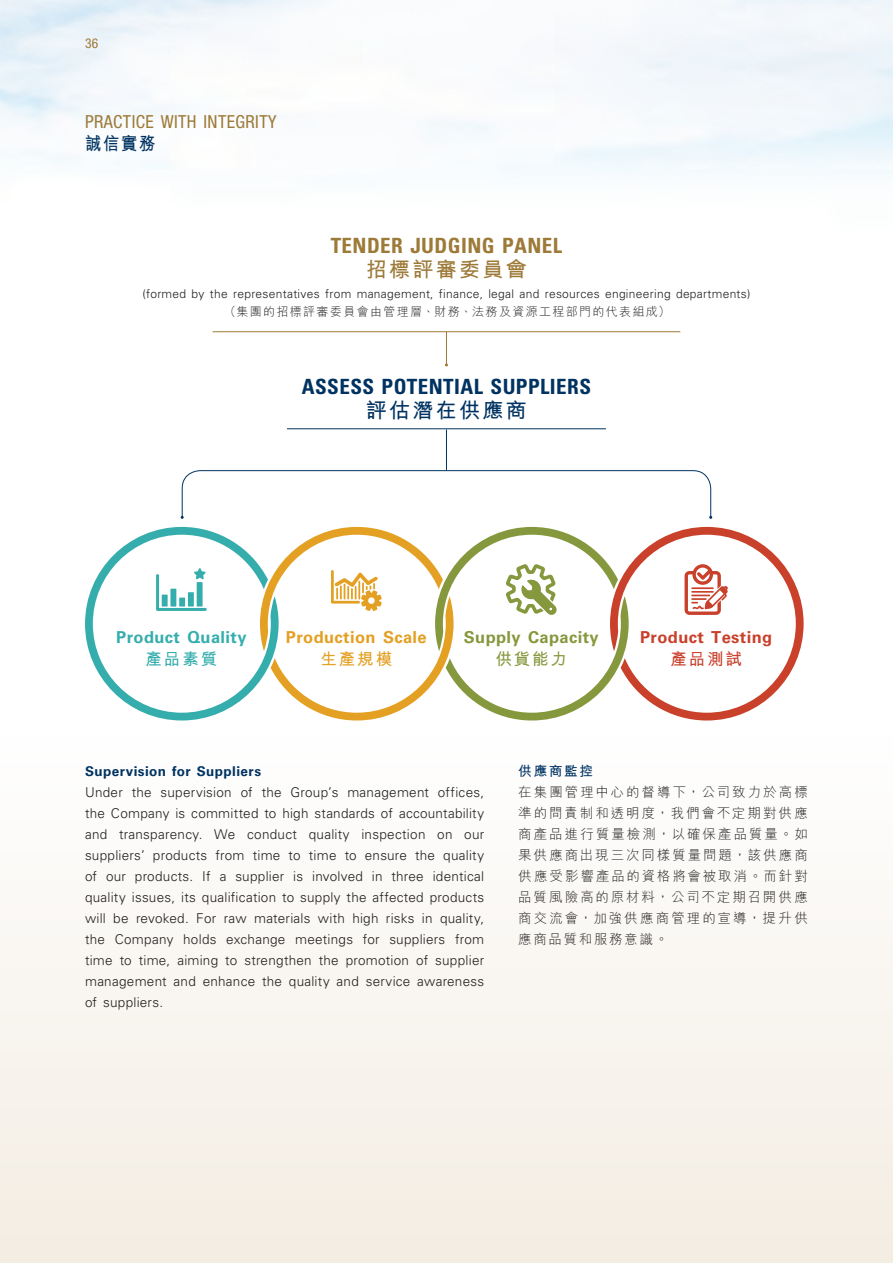
<style>
.page{position:relative;width:893px;height:1263px;background:#fff}
.page>*{position:absolute;margin:0;border:0;box-sizing:border-box;transform-origin:0 0}
.t1{font:700 condensed 21px "Univers LT Std";letter-spacing:.02em;color:#003361}
.t2{font:700 condensed 21px "Univers LT Std";letter-spacing:.02em;color:#9d7a38}
.t3{font:700 21px "M Hei HK";letter-spacing:.11em;color:#9d7a38}
.t4{font:700 21px "M Hei HK";letter-spacing:.11em;color:#003361}
.t5{font:condensed 18px "Helvetica Neue LT Std";letter-spacing:.02em;color:#9d7a38}
.t6{font:700 18px "M Hei HK";color:#003361;scale:.9 1}
.t7{font:700 16.5px "Univers LT Std";letter-spacing:.025em;color:#e3a023}
.t8{font:700 16.5px "Univers LT Std";letter-spacing:.025em;color:#36adad}
.t9{font:700 16.5px "Univers LT Std";letter-spacing:.025em;color:#86983e}
.t10{font:700 16.5px "Univers LT Std";letter-spacing:.025em;color:#c9402b}
.t11{font:700 16.5px "M Hei HK";color:#36adad}
.t12{font:700 16.5px "M Hei HK";color:#e3a023}
.t13{font:700 16.5px "M Hei HK";color:#86983e}
.t14{font:700 16.5px "M Hei HK";color:#c9402b}
._01_Body_Text{font:300 13.5px/21px "Univers LT Std";letter-spacing:.015em;color:#231f20;text-align:justify}
._01_Body_Text-2{font:300 13.5px/21px "M Hei HK";letter-spacing:.145em;color:#231f20;text-align:justify}
._04___H2{font:700 13.5px "Univers LT Std";letter-spacing:.03em;color:#003361}
._04___H2-2{font:700 13.5px "M Hei HK";letter-spacing:.135em;color:#003361}
.t15{font:condensed 13.5px "Helvetica Neue LT Std";color:#9d7a38}
.t16{font:300 12px "Univers LT Std";letter-spacing:.025em;color:#231f20}
.t17{font:300 12px "M Hei HK";letter-spacing:.115em;color:#231f20}
</style>
<div class="page">
<div style="left:0;top:736px;width:893px;height:527px;background:linear-gradient(to right,#f9f5f0,#f9f5f0)"></div>
<svg style="left:85px;top:527px;width:719px;height:193px"></svg>
<hr style="left:446px;top:332px;width:1px;height:33px;background:#9d7a38">
<hr style="left:446px;top:429px;width:1px;height:42px;background:#003361">
<svg style="left:181px;top:470px;width:531px;height:49px"></svg>
<hr style="left:213px;top:331px;width:467px;height:1px;background:#9d7a38">
<hr style="left:287px;top:428px;width:319px;height:1px;background:#003361">
<p class="t15" style="left:85px;top:35px;width:15px">36</p>
<h2 class="t5" style="left:85px;top:111px;width:193px">PRACTICE WITH INTEGRITY</h2>
<h2 class="t6" style="left:85px;top:130px;width:79px">誠信實務</h2>
<p class="t2" style="left:331px;top:232px;width:233px">TENDER JUDGING PANEL</p>
<p class="t3" style="left:366px;top:254px;width:162px">招標評審委員會</p>
<p class="t16" style="left:142px;top:286px;width:610px">(formed by the representatives from management, finance, legal and resources engineering departments)</p>
<p class="t17" style="left:224px;top:305px;width:447px">（集團的招標評審委員會由管理層、財務、法務及資源工程部門的代表組成）</p>
<p class="t1" style="left:302px;top:374px;width:291px">ASSESS POTENTIAL SUPPLIERS</p>
<p class="t4" style="left:366px;top:395px;width:162px">評估潛在供應商</p>
<p class="t8" style="left:116px;top:627px;width:132px">Product Quality</p>
<p class="t11" style="left:146px;top:647px;width:73px">產品素質</p>
<p class="t7" style="left:286px;top:627px;width:142px">Production Scale</p>
<p class="t12" style="left:320px;top:647px;width:73px">生產規模</p>
<p class="t9" style="left:464px;top:627px;width:136px">Supply Capacity</p>
<p class="t13" style="left:495px;top:647px;width:73px">供貨能力</p>
<p class="t10" style="left:640px;top:627px;width:134px">Product Testing</p>
<p class="t14" style="left:670px;top:647px;width:73px">產品測試</p>
<p class="_04___H2" style="left:85px;top:763px;width:178px">Supervision for Suppliers</p>
<p class="_01_Body_Text" style="left:85px;top:781px;width:401px">Under the supervision of the Group’s management offices, the Company is committed to high standards of accountability and transparency. We conduct quality inspection on our suppliers’ products from time to time to ensure the quality of our products. If a supplier is involved in three identical quality issues, its qualification to supply the affected products will be revoked. For raw materials with high risks in quality, the Company holds exchange meetings for suppliers from time to time, aiming to strengthen the promotion of supplier management and enhance the quality and service awareness of suppliers.</p>
<p class="_04___H2-2" style="left:518px;top:761px;width:76px">供應商監控</p>
<p class="_01_Body_Text-2" style="left:518px;top:781px;width:291px">在集團管理中心的督導下，公司致力於高標準的問責制和透明度，我們會不定期對供應商產品進行質量檢測，以確保產品質量。如果供應商出現三次同樣質量問題，該供應商供應受影響產品的資格將會被取消。而針對品質風險高的原材料，公司不定期召開供應商交流會，加強供應商管理的宣導，提升供應商品質和服務意識。</p>
</div>
